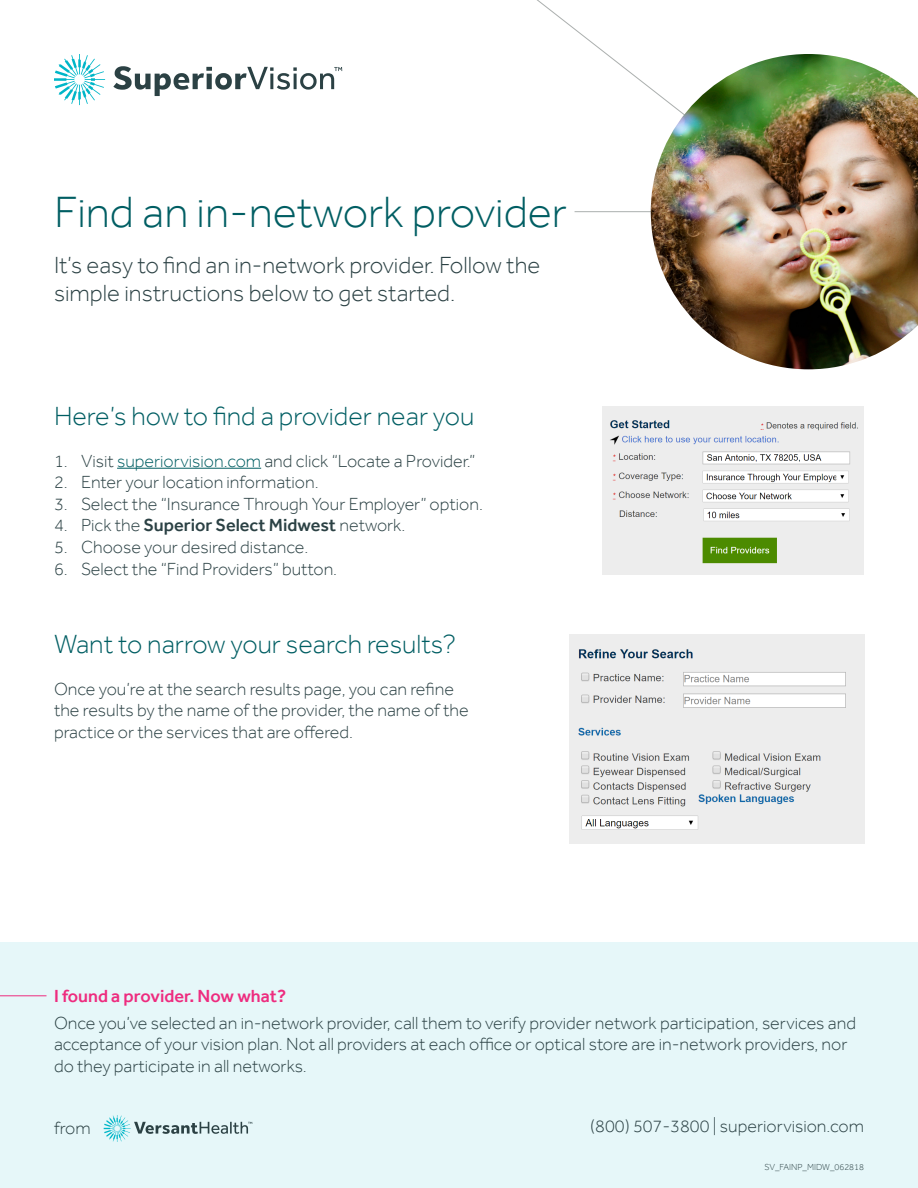
<style>
.page{position:relative;width:918px;height:1188px;background:#fff}
.page>*{position:absolute;margin:0;border:0;box-sizing:border-box;transform-origin:0 0}
.t1{font:300 45px "Effra";color:#005e63}
.t2{font:300 27px "Effra";color:#005e63}
.t3{font:300 24px/28.8px "Effra";color:#2b4144}
.t4{font:300 18px/21.6px "Effra";color:#2b4144}
.t5{font:500 18px "Effra";color:#2b4144}
.t6{font:500 18px "Effra";color:#ee2c7f}
.t7{font:300 9px "Effra";color:#2b4144}
.s1{color:#005e63}
.s2{font-weight:300}
</style>
<div class="page">
<div style="left:0;top:942px;width:918px;height:246px;background:#e6f7f9"></div>
<svg style="left:104px;top:1115px;width:148px;height:27px"></svg>
<hr style="left:0;top:995px;width:46px;height:1px;background:#ee2c7f">
<svg style="left:537px;top:0;width:114px;height:213px"></svg>
<svg style="left:54px;top:54px;width:51px;height:51px"></svg>
<svg style="left:113px;top:66px;width:229px;height:30px"></svg>
<img style="left:651px;top:54px;width:267px;height:315px">
<img style="left:570px;top:635px;width:294px;height:209px">
<hr style="left:117px;top:468px;width:144px;height:1px;background:#005e63">
<img style="left:603px;top:406px;width:261px;height:169px">
<p class="t1" style="left:54px;top:185px;width:515px">Find an in-network provider</p>
<p class="t3" style="left:54px;top:250px;width:488px">It’s easy to find an in-network provider. Follow the simple instructions below to get started.</p>
<p class="t2" style="left:54px;top:399px;width:422px">Here’s how to find a provider near you</p>
<p class="t4" style="left:54px;top:449px;width:423px">1. Visit <span class="s1">superiorvision.com</span> and click “Locate a Provider.”</p>
<p class="t4" style="left:54px;top:471px;width:266px">2. Enter your location information.</p>
<p class="t4" style="left:54px;top:493px;width:430px">3. Select the “Insurance Through Your Employer” option.</p>
<p class="t5" style="left:54px;top:515px;width:353px"><span class="s2">4. Pick the</span> Superior Select Midwest <span class="s2">network.</span></p>
<p class="t4" style="left:54px;top:536px;width:256px">5. Choose your desired distance.</p>
<p class="t4" style="left:54px;top:557px;width:285px">6. Select the “Find Providers” button.</p>
<p class="t2" style="left:54px;top:627px;width:404px">Want to narrow your search results?</p>
<p class="t4" style="left:54px;top:678px;width:416px">Once you’re at the search results page, you can refine the results by the name of the provider, the name of the practice or the services that are offered.</p>
<p class="t6" style="left:54px;top:985px;width:234px">I found a provider. Now what?</p>
<p class="t4" style="left:54px;top:1012px;width:804px">Once you’ve selected an in-network provider, call them to verify provider network participation, services and acceptance of your vision plan. Not all providers at each office or optical store are in-network providers, nor do they participate in all networks.</p>
<p class="t4" style="left:54px;top:1117px;width:38px">from</p>
<p class="t4" style="left:590px;top:1115px;width:275px">(800) 507-3800 | superiorvision.com</p>
<p class="t7" style="left:764px;top:1161px;width:101px">SV_FAINP_MIDW_062818</p>
</div>
